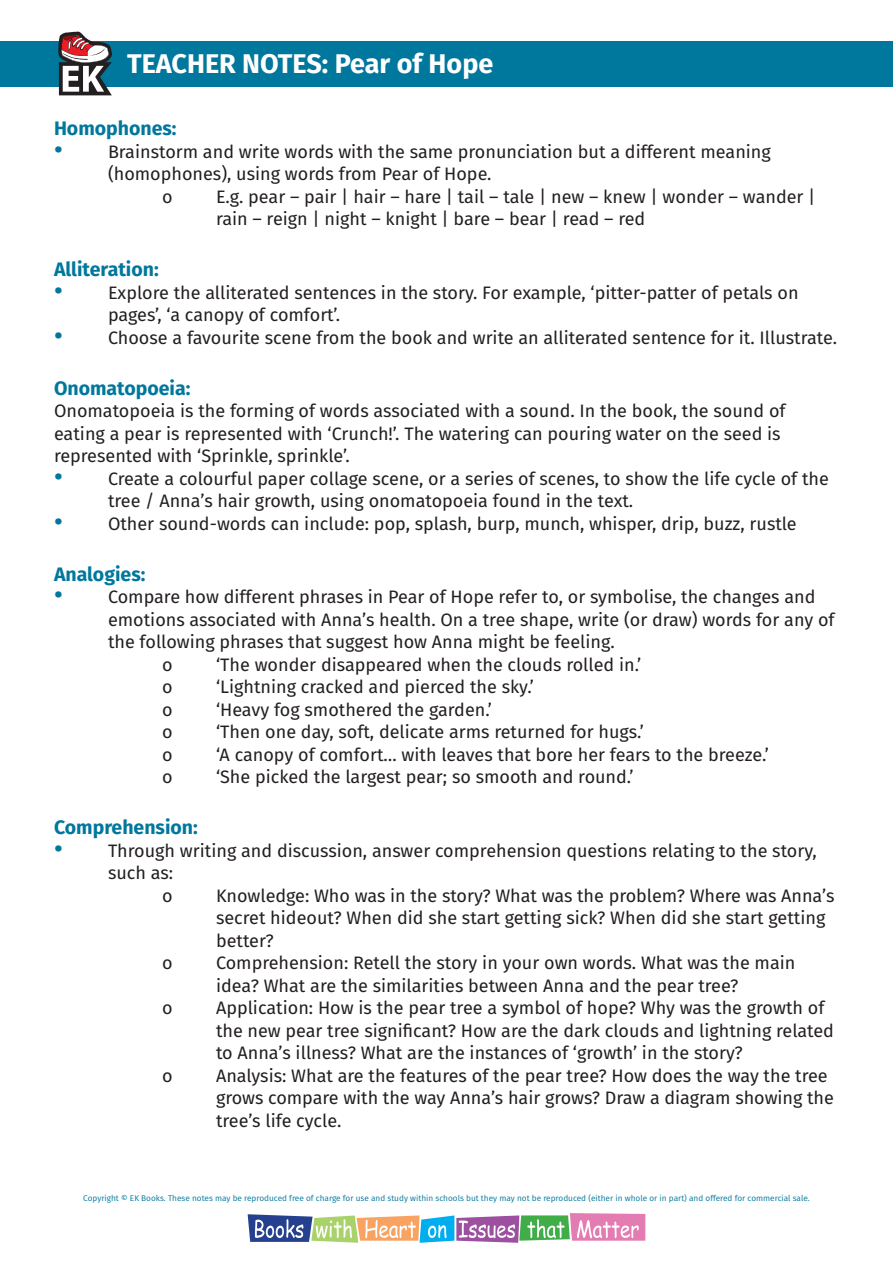
<style>
.page{position:relative;width:893px;height:1263px;background:#fff}
.page>*{position:absolute;margin:0;border:0;box-sizing:border-box;transform-origin:0 0}
.t1{font:700 27px "Fira Sans";color:#fff}
.t2{font:700 19.5px "Fira Sans";color:#00779c}
.t3{font:18px/22.5px "Fira Sans";color:#231f20}
.t4{font:8.25px "Fira Sans";color:#00779c}
.s1{font-family:"Montserrat";font-weight:900;font-size:24px;color:#00779c}
</style>
<div class="page">
<div style="left:0;top:41px;width:893px;height:45px;background:#00779c"></div>
<svg style="left:58px;top:32px;width:54px;height:63px"></svg>
<svg style="left:248px;top:1213px;width:397px;height:30px"></svg>
<p class="t1" style="left:127px;top:41px;width:368px">TEACHER NOTES: Pear of Hope</p>
<p class="t2" style="left:54px;top:112px;width:124px">Homophones:</p>
<p class="t3" style="left:108px;top:140px;width:664px;text-indent:-54px"><span class="s1">·</span> Brainstorm and write words with the same pronunciation but a different meaning (homophones), using words from Pear of Hope.</p>
<p class="t3" style="left:162px;top:185px;width:12px">o</p>
<p class="t3" style="left:216px;top:185px;width:601px">E.g. pear – pair | hair – hare | tail – tale | new – knew | wonder – wander | rain – reign | night – knight | bare – bear | read – red</p>
<p class="t2" style="left:54px;top:253px;width:106px">Alliteration:</p>
<p class="t3" style="left:108px;top:281px;width:692px;text-indent:-54px"><span class="s1">·</span> Explore the alliterated sentences in the story. For example, ‘pitter-patter of petals on pages’, ‘a canopy of comfort’.</p>
<p class="t3" style="left:54px;top:326px;width:785px"><span class="s1">·</span> Choose a favourite scene from the book and write an alliterated sentence for it. Illustrate.</p>
<p class="t2" style="left:54px;top:372px;width:138px">Onomatopoeia:</p>
<p class="t3" style="left:54px;top:399px;width:733px">Onomatopoeia is the forming of words associated with a sound. In the book, the sound of eating a pear is represented with ‘Crunch!’. The watering can pouring water on the seed is represented with ‘Sprinkle, sprinkle’.</p>
<p class="t3" style="left:108px;top:467px;width:722px;text-indent:-54px"><span class="s1">·</span> Create a colourful paper collage scene, or a series of scenes, to show the life cycle of the tree / Anna’s hair growth, using onomatopoeia found in the text.</p>
<p class="t3" style="left:54px;top:512px;width:744px"><span class="s1">·</span> Other sound-words can include: pop, splash, burp, munch, whisper, drip, buzz, rustle</p>
<p class="t2" style="left:54px;top:558px;width:93px">Analogies:</p>
<p class="t3" style="left:108px;top:585px;width:728px;text-indent:-54px"><span class="s1">·</span> Compare how different phrases in Pear of Hope refer to, or symbolise, the changes and emotions associated with Anna’s health. On a tree shape, write (or draw) words for any of the following phrases that suggest how Anna might be feeling.</p>
<p class="t3" style="left:162px;top:653px;width:12px">o</p>
<p class="t3" style="left:216px;top:653px;width:427px">‘The wonder disappeared when the clouds rolled in.’</p>
<p class="t3" style="left:162px;top:675px;width:12px">o</p>
<p class="t3" style="left:216px;top:675px;width:320px">‘Lightning cracked and pierced the sky.’</p>
<p class="t3" style="left:162px;top:698px;width:12px">o</p>
<p class="t3" style="left:216px;top:698px;width:278px">‘Heavy fog smothered the garden.’</p>
<p class="t3" style="left:162px;top:720px;width:12px">o</p>
<p class="t3" style="left:216px;top:720px;width:429px">‘Then one day, soft, delicate arms returned for hugs.’</p>
<p class="t3" style="left:162px;top:743px;width:12px">o</p>
<p class="t3" style="left:216px;top:743px;width:554px">‘A canopy of comfort… with leaves that bore her fears to the breeze.’</p>
<p class="t3" style="left:162px;top:765px;width:12px">o</p>
<p class="t3" style="left:216px;top:765px;width:419px">‘She picked the largest pear; so smooth and round.’</p>
<p class="t2" style="left:54px;top:811px;width:145px">Comprehension:</p>
<p class="t3" style="left:108px;top:839px;width:710px;text-indent:-54px"><span class="s1">·</span> Through writing and discussion, answer comprehension questions relating to the story, such as:</p>
<p class="t3" style="left:162px;top:884px;width:12px">o</p>
<p class="t3" style="left:216px;top:884px;width:620px">Knowledge: Who was in the story? What was the problem? Where was Anna’s secret hideout? When did she start getting sick? When did she start getting better?</p>
<p class="t3" style="left:162px;top:951px;width:12px">o</p>
<p class="t3" style="left:216px;top:951px;width:581px">Comprehension: Retell the story in your own words. What was the main idea? What are the similarities between Anna and the pear tree?</p>
<p class="t3" style="left:162px;top:996px;width:12px">o</p>
<p class="t3" style="left:216px;top:996px;width:620px">Application: How is the pear tree a symbol of hope? Why was the growth of the new pear tree significant? How are the dark clouds and lightning related to Anna’s illness? What are the instances of ‘growth’ in the story?</p>
<p class="t3" style="left:162px;top:1064px;width:12px">o</p>
<p class="t3" style="left:216px;top:1064px;width:619px">Analysis: What are the features of the pear tree? How does the way the tree grows compare with the way Anna’s hair grows? Draw a diagram showing the tree’s life cycle.</p>
<p class="t4" style="left:83px;top:1192px;width:728px">Copyright © EK Books. These notes may be reproduced free of charge for use and study within schools but they may not be reproduced (either in whole or in part) and offered for commercial sale.</p>
</div>
